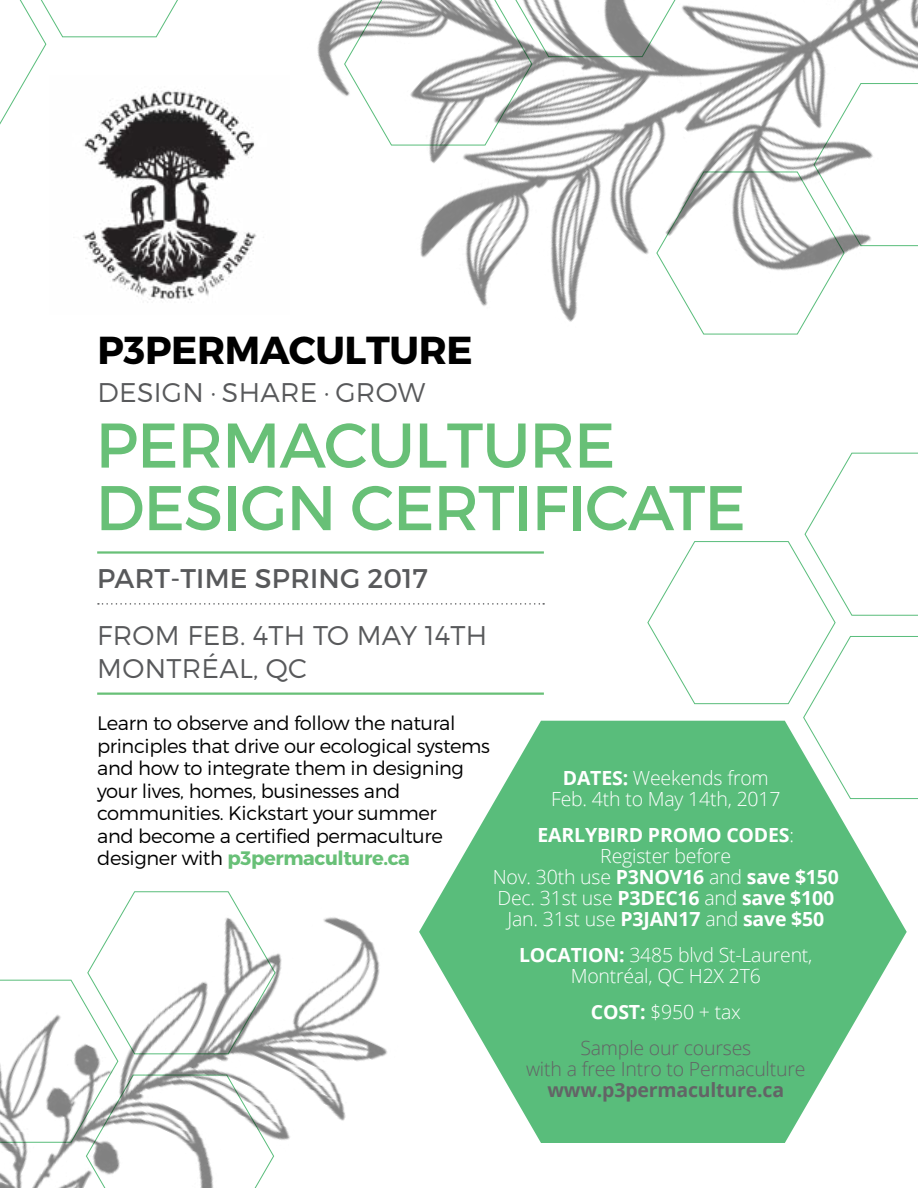
<style>
.page{position:relative;width:918px;height:1188px;background:#fff}
.page>*{position:absolute;margin:0;border:0;box-sizing:border-box;transform-origin:0 0}
.t1{font:63px/62.6px "Montserrat";letter-spacing:-.015em;color:#68c077}
.t2{font:700 39px "Montserrat";letter-spacing:-.01em;color:#000}
.t3{font:300 27px/32.4px "Montserrat";letter-spacing:.01em;color:#58595b}
.t4{font:27px "Montserrat";letter-spacing:.01em;color:#58595b}
.t5{font:300 19.5px/22.5px "Montserrat";letter-spacing:-.02em;color:#000}
.t6{font:700 19.5px/21px "Open Sans";letter-spacing:-.01em;color:#fff;text-align:center}
.t7{font:300 19.5px/21px "Open Sans";letter-spacing:-.01em;color:#fff;text-align:center}
.t8{font:300 19.5px/36px "Open Sans";letter-spacing:-.01em;color:#636466;text-align:center}
.t9{font:700 19.5px "Open Sans";letter-spacing:-.01em;color:#636466}
.s1{font-weight:700;color:#68c077}
.s2{font-weight:700}
.s3{font-weight:300}
.s4{font-weight:700;color:#fff}
.s5{color:#fff}
</style>
<div class="page">
<hr style="left:97px;top:551px;width:447px;height:3px;background:#68c077">
<svg style="left:98px;top:603px;width:446px;height:2px"></svg>
<hr style="left:97px;top:693px;width:447px;height:2px;background:#68c077">
<svg style="left:524px;top:721px;width:383px;height:422px;background:#6ec58c"></svg>
<img style="left:0;top:750px;width:524px;height:438px">
<svg style="left:647px;top:600px;width:271px;height:199px"></svg>
<svg style="left:0;top:0;width:108px;height:125px"></svg>
<img style="left:108px;top:0;width:810px;height:600px">
<img style="left:50px;top:75px;width:239px;height:240px">
<h2 class="t2" style="left:98px;top:326px;width:377px">P3PERMACULTURE</h2>
<h3 class="t3" style="left:98px;top:375px;width:329px">Design · Share · Grow</h3>
<h1 class="t1" style="left:96px;top:414px;width:572px">PERMACULTURE<br>DESIGN CERTIFICate</h1>
<h3 class="t4" style="left:97px;top:562px;width:332px">PART-TIME SPRING 2017</h3>
<h3 class="t3" style="left:97px;top:619px;width:391px">From Feb. 4th to MAy 14th<br>MO ntréal, QC</h3>
<p class="t5" style="left:97px;top:712px;width:394px">Learn to observe and follow the natural principles that drive our ecological systems and how to integrate them in designing your lives, homes, businesses and communities. Kickstart your summer<br>and become a certified permaculture designer with <span class="s1">p3permaculture.ca</span></p>
<p class="t7" style="left:551px;top:767px;width:231px"><span class="s2">DATES:</span> Weekends from<br>Feb. 4th to May 14th, 2017</p>
<p class="t6" style="left:493px;top:824px;width:348px">EARLYBIRD PROMO CODES<span class="s3">:<br>Register before<br>Nov. 30th use</span> P3NOV16 <span class="s3">and</span> save $150<br><span class="s3">Dec. 31st use</span> P3DEC16 <span class="s3">and</span> save $100<br><span class="s3">Jan. 31st use</span> P3JAN17 <span class="s3">and</span> save $50</p>
<p class="t7" style="left:519px;top:944px;width:295px"><span class="s2">LOCATION:</span> 3485 blvd St-Laurent,<br>Montréal, QC H2X 2T6</p>
<p class="t8" style="left:580px;top:994px;width:172px"><span class="s4">COST:</span> <span class="s5">$950 + tax<br></span>Sample our courses</p>
<p class="t8" style="left:526px;top:1051px;width:281px">with a free Intro to Permaculture</p>
<p class="t9" style="left:547px;top:1076px;width:238px">www.p3permaculture.ca</p>
</div>
